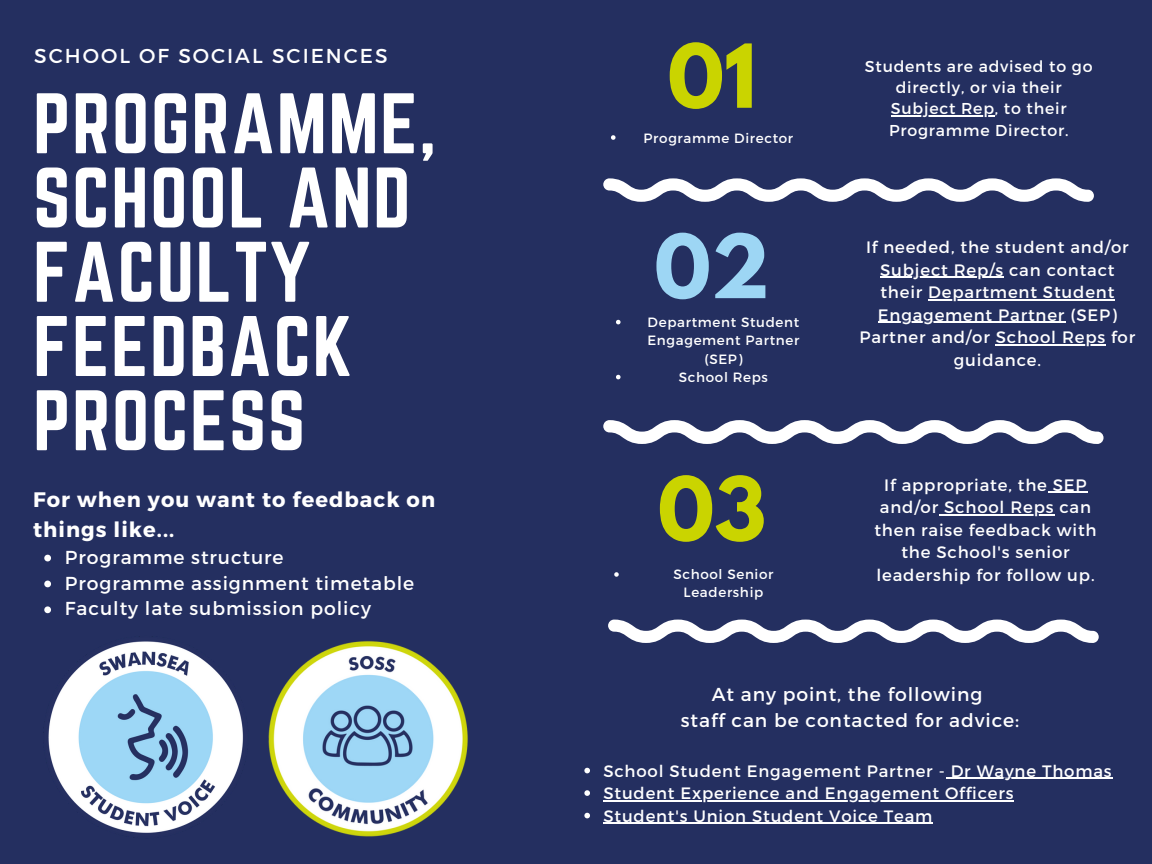
<style>
.page{position:relative;width:1152px;height:864px;background:#242f60}
.page>*{position:absolute;margin:0;border:0;box-sizing:border-box;transform-origin:0 0}
.t1{font:700 78px "League Spartan";color:#cad400}
.t2{font:700 78px "League Spartan";color:#9dd6f4}
.t3{font:75px/74.2px "Norwester";letter-spacing:.02em;color:#fff}
.t4{font:700 21px/29.2px "Montserrat";letter-spacing:.05em;color:#fff}
.t5{font:20.1px "Montserrat";letter-spacing:.1em;color:#fff}
.t6{font:18.75px/25.8px "Montserrat";letter-spacing:.05em;color:#fff;text-align:center}
.t7{font:16.5px/22.5px "Montserrat";letter-spacing:.05em;color:#fff;text-align:center}
.t8{font:15.75px/21.3px "Montserrat";letter-spacing:.05em;color:#fff;text-align:center}
.t9{font:13.5px/18.3px "Montserrat";letter-spacing:.05em;color:#fff;text-align:center}
</style>
<div class="page">
<svg style="left:603px;top:178px;width:491px;height:24px"></svg>
<svg style="left:603px;top:420px;width:501px;height:24px"></svg>
<svg style="left:608px;top:620px;width:491px;height:23px"></svg>
<hr style="left:880px;top:277px;width:124px;height:1px;background:#fff">
<hr style="left:928px;top:299px;width:187px;height:1px;background:#fff">
<hr style="left:878px;top:322px;width:187px;height:1px;background:#fff">
<hr style="left:996px;top:344px;width:110px;height:1px;background:#fff">
<hr style="left:1048px;top:492px;width:40px;height:1px;background:#fff">
<hr style="left:939px;top:514px;width:115px;height:1px;background:#fff">
<hr style="left:891px;top:115px;width:104px;height:2px;background:#fff">
<svg style="left:616px;top:320px;width:5px;height:4px"></svg>
<svg style="left:616px;top:375px;width:5px;height:4px"></svg>
<svg style="left:614px;top:572px;width:5px;height:5px"></svg>
<svg style="left:611px;top:135px;width:5px;height:5px"></svg>
<img style="left:43px;top:636px;width:200px;height:197px">
<img style="left:268px;top:641px;width:200px;height:196px">
<svg style="left:584px;top:768px;width:6px;height:5px"></svg>
<hr style="left:946px;top:778px;width:166px;height:1px;background:#fff">
<svg style="left:584px;top:790px;width:6px;height:6px"></svg>
<hr style="left:603px;top:800px;width:411px;height:2px;background:#fff">
<svg style="left:584px;top:813px;width:6px;height:5px"></svg>
<hr style="left:603px;top:823px;width:330px;height:1px;background:#fff">
<svg style="left:44px;top:555px;width:7px;height:6px"></svg>
<svg style="left:44px;top:581px;width:7px;height:6px"></svg>
<svg style="left:44px;top:606px;width:7px;height:7px"></svg>
<p class="t5" style="left:34px;top:43px;width:355px">SCHOOL OF SOCIAL SCIENCES</p>
<h2 class="t3" style="left:33px;top:86px;width:405px">PROGRAMME,<br>SCHOOL AND<br>FACULTY<br>FEEDBACK<br>PROCESS</h2>
<p class="t4" style="left:33px;top:484px;width:404px">For when you want to feedback on things like...</p>
<p class="t6" style="left:65px;top:543px;width:351px;text-align:left">Programme structure<br>Programme assignment timetable<br>Faculty late submission policy</p>
<h1 class="t1" style="left:668px;top:38px;width:90px">01</h1>
<p class="t9" style="left:644px;top:128px;width:151px">Programme Director</p>
<p class="t8" style="left:865px;top:55px;width:229px">Students are advised to go directly, or via their<br>Subject Rep, to their<br>Programme Director.</p>
<h1 class="t2" style="left:654px;top:228px;width:117px">02</h1>
<p class="t7" style="left:859px;top:235px;width:277px">If needed, the student and/or<br>Subject Rep/s can contact their Department Student<br>Engagement Partner (SEP)<br>Partner and/or School Reps for guidance.</p>
<p class="t9" style="left:647px;top:313px;width:153px">Department Student<br>Engagement Partner (SEP)<br>School Reps</p>
<h1 class="t1" style="left:658px;top:470px;width:110px">03</h1>
<p class="t9" style="left:673px;top:564px;width:102px">School Senior<br>Leadership</p>
<p class="t7" style="left:874px;top:473px;width:224px">If appropriate, the SEP and/or School Reps can then raise feedback with the School's senior leadership for follow up.</p>
<p class="t6" style="left:681px;top:681px;width:340px">At any point, the following<br>staff can be contacted for advice:</p>
<p class="t7" style="left:603px;top:759px;width:510px;text-align:left">School Student Engagement Partner - Dr Wayne Thomas<br>Student Experience and Engagement Officers<br>Student's Union Student Voice Team</p>
</div>
